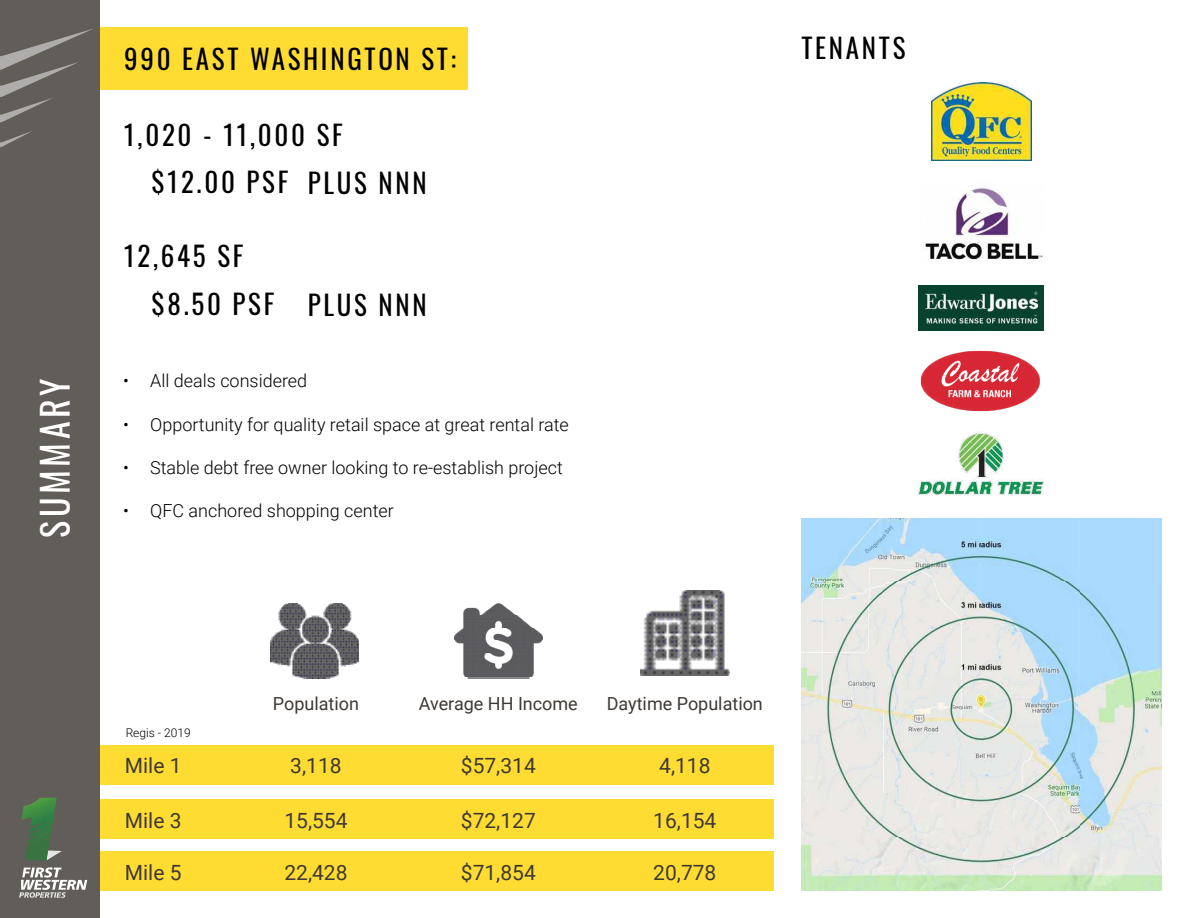
<style>
.page{position:relative;width:1188px;height:918px;background:#fff}
.page>*{position:absolute;margin:0;border:0;box-sizing:border-box;transform-origin:0 0}
.t1{font:36px "Oswald";letter-spacing:.1em;color:#fff}
.t2{font:27px "Oswald";letter-spacing:.1em;color:#000}
.t3{font:21px "Roboto";color:#3e3935}
.t4{font:300 18px "Roboto";color:#000}
.t5{font:18px "Roboto";color:#3e3935}
.t6{font:300 12px "Roboto";color:#000}
</style>
<div class="page">
<div style="left:100px;top:27px;width:368px;height:63px;background:#ffdc32"></div>
<div style="left:89px;top:799px;width:685px;height:39px;background:#ffdc32"></div>
<div style="left:89px;top:851px;width:685px;height:40px;background:#ffdc32"></div>
<div style="left:89px;top:745px;width:685px;height:39px;background:#ffdc32"></div>
<img style="left:641px;top:590px;width:88px;height:85px">
<img style="left:454px;top:603px;width:89px;height:76px">
<img style="left:270px;top:604px;width:89px;height:75px">
<div style="left:0;top:0;width:100px;height:918px;background:#615d59"></div>
<svg style="left:19px;top:867px;width:68px;height:31px"></svg>
<svg style="left:57px;top:850px;width:5px;height:4px"></svg>
<img style="left:21px;top:798px;width:36px;height:62px">
<svg style="left:0;top:29px;width:93px;height:94px"></svg>
<svg style="left:0;top:131px;width:32px;height:16px"></svg>
<img style="left:801px;top:518px;width:360px;height:373px">
<img style="left:932px;top:82px;width:99px;height:79px">
<img style="left:918px;top:286px;width:126px;height:45px">
<img style="left:920px;top:350px;width:120px;height:62px">
<img style="left:923px;top:188px;width:121px;height:72px">
<img style="left:918px;top:431px;width:128px;height:65px">
<h1 class="t1" style="left:23px;top:538px;width:161px;rotate:-90deg">SUMMARY</h1>
<h2 class="t2" style="left:124px;top:35px;width:333px">990 EAST WASHINGTON ST:</h2>
<h2 class="t2" style="left:124px;top:111px;width:220px">1,020 - 11,000 SF</h2>
<h2 class="t2" style="left:152px;top:158px;width:138px">$12.00 PSF</h2>
<h2 class="t2" style="left:124px;top:232px;width:121px">12,645 SF</h2>
<h2 class="t2" style="left:152px;top:280px;width:124px">$8.50 PSF</h2>
<h2 class="t2" style="left:308px;top:159px;width:120px">PLUS NNN</h2>
<h2 class="t2" style="left:308px;top:281px;width:120px">PLUS NNN</h2>
<p class="t4" style="left:123px;top:368px;width:186px">• All deals considered</p>
<p class="t4" style="left:123px;top:412px;width:447px">• Opportunity for quality retail space at great rental rate</p>
<p class="t4" style="left:123px;top:455px;width:441px">• Stable debt free owner looking to re-establish project</p>
<p class="t4" style="left:123px;top:498px;width:272px">• QFC anchored shopping center</p>
<h2 class="t2" style="left:801px;top:24px;width:106px">TENANTS</h2>
<p class="t6" style="left:126px;top:724px;width:67px">Regis - 2019</p>
<p class="t3" style="left:125px;top:751px;width:58px">Mile 1</p>
<p class="t3" style="left:125px;top:805px;width:58px">Mile 3</p>
<p class="t3" style="left:125px;top:857px;width:58px">Mile 5</p>
<p class="t5" style="left:273px;top:691px;width:88px">Population</p>
<p class="t5" style="left:419px;top:691px;width:161px">Average HH Income</p>
<p class="t5" style="left:607px;top:691px;width:158px">Daytime Population</p>
<p class="t3" style="left:290px;top:751px;width:53px">3,118</p>
<p class="t3" style="left:461px;top:751px;width:76px">$57,314</p>
<p class="t3" style="left:659px;top:751px;width:53px">4,118</p>
<p class="t3" style="left:284px;top:805px;width:65px">15,554</p>
<p class="t3" style="left:461px;top:805px;width:76px">$72,127</p>
<p class="t3" style="left:653px;top:805px;width:65px">16,154</p>
<p class="t3" style="left:284px;top:857px;width:65px">22,428</p>
<p class="t3" style="left:461px;top:857px;width:76px">$71,854</p>
<p class="t3" style="left:653px;top:857px;width:65px">20,778</p>
</div>
